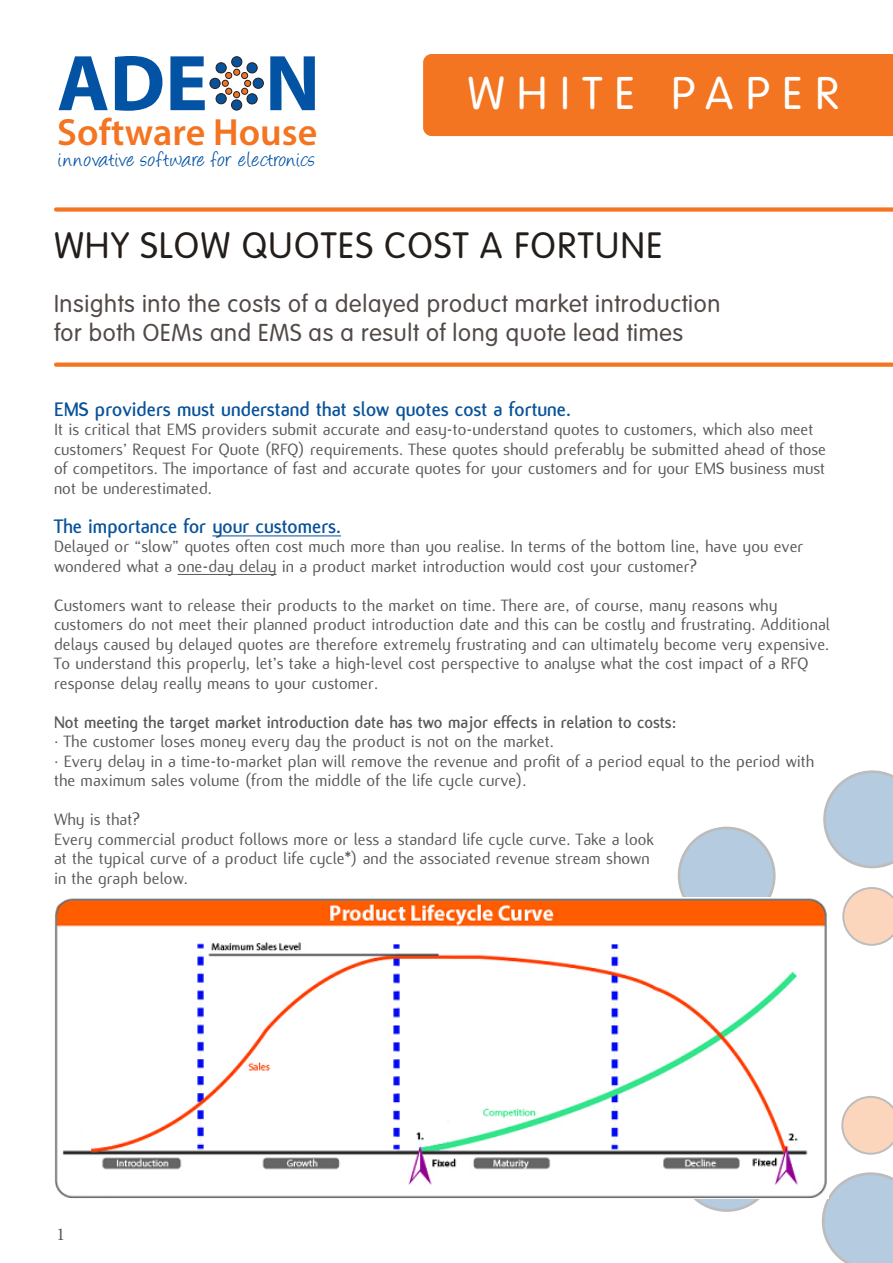
<style>
.page{position:relative;width:893px;height:1263px;background:#fff}
.page>*{position:absolute;margin:0;border:0;box-sizing:border-box;transform-origin:0 0}
.t1{font:45px "VAG Rounded Lt";letter-spacing:.29em;color:#fff}
.t2{font:600 38.1px "Myriad Pro";color:#f47521}
.t3{font:36px "VAG Rounded Lt";letter-spacing:.05em;color:#241e1b}
.t4{font:24.9px "Angelina";letter-spacing:.03em;color:#0353a5}
.t5{font:24px/28.8px "VAG Rounded Lt";letter-spacing:.03em;color:#524a47}
.t6{font:700 21px "Flux";color:#09529a}
.t7{font:18px/19.5px "Flux";color:#57585a}
.t8{font:700 18px "Flux";color:#57585a}
.t9{font:18px "Minion Pro";color:#57585a}
</style>
<div class="page">
<div style="left:423px;top:54px;width:470px;height:82px;background:#f47521"></div>
<div style="left:679px;top:828px;width:95px;height:95px;background:#b5cbe0;border-radius:50%"></div>
<div style="left:678px;top:827px;width:98px;height:97px;border:3px solid #231f20;border-radius:50%"></div>
<svg style="left:823px;top:770px;width:70px;height:98px"></svg>
<svg style="left:822px;top:1172px;width:71px;height:91px;background:#bdcfe1"></svg>
<svg style="left:679px;top:1115px;width:95px;height:95px"></svg>
<svg style="left:842px;top:887px;width:51px;height:59px"></svg>
<svg style="left:841px;top:1096px;width:52px;height:59px"></svg>
<svg style="left:54px;top:362px;width:839px;height:5px;background:#f58941"></svg>
<hr style="left:212px;top:536px;width:129px;height:1px;background:#09529a">
<hr style="left:178px;top:574px;width:99px;height:1px;background:#57585a">
<img style="left:55px;top:897px;width:773px;height:302px">
<svg style="left:59px;top:56px;width:49px;height:54px"></svg>
<svg style="left:115px;top:56px;width:47px;height:55px"></svg>
<svg style="left:170px;top:56px;width:35px;height:54px"></svg>
<svg style="left:270px;top:56px;width:45px;height:54px"></svg>
<div style="left:216px;top:63px;width:10px;height:10px;background:#09529a;border-radius:50%"></div>
<div style="left:216px;top:63px;width:10px;height:10px;border:1px solid #231f20;border-radius:50%"></div>
<div style="left:232px;top:57px;width:10px;height:10px;background:#09529a;border-radius:50%"></div>
<div style="left:231px;top:56px;width:11px;height:11px;border:1px solid #231f20;border-radius:50%"></div>
<div style="left:247px;top:63px;width:10px;height:10px;background:#09529a;border-radius:50%"></div>
<div style="left:247px;top:63px;width:10px;height:10px;border:1px solid #231f20;border-radius:50%"></div>
<div style="left:253px;top:78px;width:10px;height:10px;background:#09529a;border-radius:50%"></div>
<div style="left:253px;top:78px;width:11px;height:11px;border:1px solid #231f20;border-radius:50%"></div>
<div style="left:247px;top:94px;width:10px;height:10px;background:#09529a;border-radius:50%"></div>
<div style="left:247px;top:94px;width:10px;height:10px;border:1px solid #231f20;border-radius:50%"></div>
<div style="left:231px;top:100px;width:11px;height:10px;background:#09529a;border-radius:50%"></div>
<div style="left:231px;top:100px;width:11px;height:10px;border:1px solid #231f20;border-radius:50%"></div>
<div style="left:216px;top:94px;width:10px;height:10px;background:#09529a;border-radius:50%"></div>
<div style="left:216px;top:93px;width:10px;height:11px;border:1px solid #231f20;border-radius:50%"></div>
<div style="left:210px;top:78px;width:10px;height:11px;background:#09529a;border-radius:50%"></div>
<div style="left:210px;top:78px;width:10px;height:11px;border:1px solid #231f20;border-radius:50%"></div>
<svg style="left:222px;top:69px;width:29px;height:29px"></svg>
<div style="left:222px;top:80px;width:7px;height:7px;border:1px solid #231f20;border-radius:50%"></div>
<svg style="left:54px;top:207px;width:839px;height:5px;background:#f58941"></svg>
<p class="t2" style="left:57px;top:108px;width:262px">Software House</p>
<p class="t4" style="left:58px;top:148px;width:258px">innovative software for electronics</p>
<p class="t1" style="left:467px;top:68px;width:373px">WHITE PAPER</p>
<p class="t3" style="left:54px;top:224px;width:610px">WHY SLOW QUOTES COST A FORTUNE</p>
<p class="t5" style="left:54px;top:289px;width:668px">Insights into the costs of a delayed product market introduction for both OEMs and EMS as a result of long quote lead times</p>
<p class="t6" style="left:54px;top:397px;width:518px">EMS providers must understand that slow quotes cost a fortune.</p>
<p class="t7" style="left:54px;top:420px;width:774px">It is critical that EMS providers submit accurate and easy-to-understand quotes to customers, which also meet customers’ Request For Quote (RFQ) requirements. These quotes should preferably be submitted ahead of those of competitors. The importance of fast and accurate quotes for your customers and for your EMS business must not be underestimated.</p>
<p class="t6" style="left:54px;top:514px;width:289px">The importance for your customers.</p>
<p class="t7" style="left:54px;top:537px;width:751px">Delayed or “slow” quotes often cost much more than you realise. In terms of the bottom line, have you ever wondered what a one-day delay in a product market introduction would cost your customer?</p>
<p class="t7" style="left:54px;top:595px;width:777px">Customers want to release their products to the market on time. There are, of course, many reasons why customers do not meet their planned product introduction date and this can be costly and frustrating. Additional delays caused by delayed quotes are therefore extremely frustrating and can ultimately become very expensive.</p>
<p class="t7" style="left:54px;top:654px;width:756px">To understand this properly, let’s take a high-level cost perspective to analyse what the cost impact of a RFQ response delay really means to your customer.</p>
<p class="t8" style="left:54px;top:712px;width:624px">Not meeting the target market introduction date has two major effects in relation to costs:</p>
<p class="t7" style="left:54px;top:732px;width:501px">· The customer loses money every day the product is not on the market.</p>
<p class="t7" style="left:54px;top:751px;width:762px">· Every delay in a time-to-market plan will remove the revenue and profit of a period equal to the period with the maximum sales volume (from the middle of the life cycle curve).</p>
<p class="t7" style="left:54px;top:810px;width:87px">Why is that?</p>
<p class="t7" style="left:54px;top:829px;width:601px">Every commercial product follows more or less a standard life cycle curve. Take a look</p>
<p class="t7" style="left:54px;top:849px;width:597px">at the typical curve of a product life cycle*) and the associated revenue stream shown</p>
<p class="t7" style="left:54px;top:868px;width:135px">in the graph below.</p>
<p class="t9" style="left:56px;top:1222px;width:10px">1</p>
</div>
